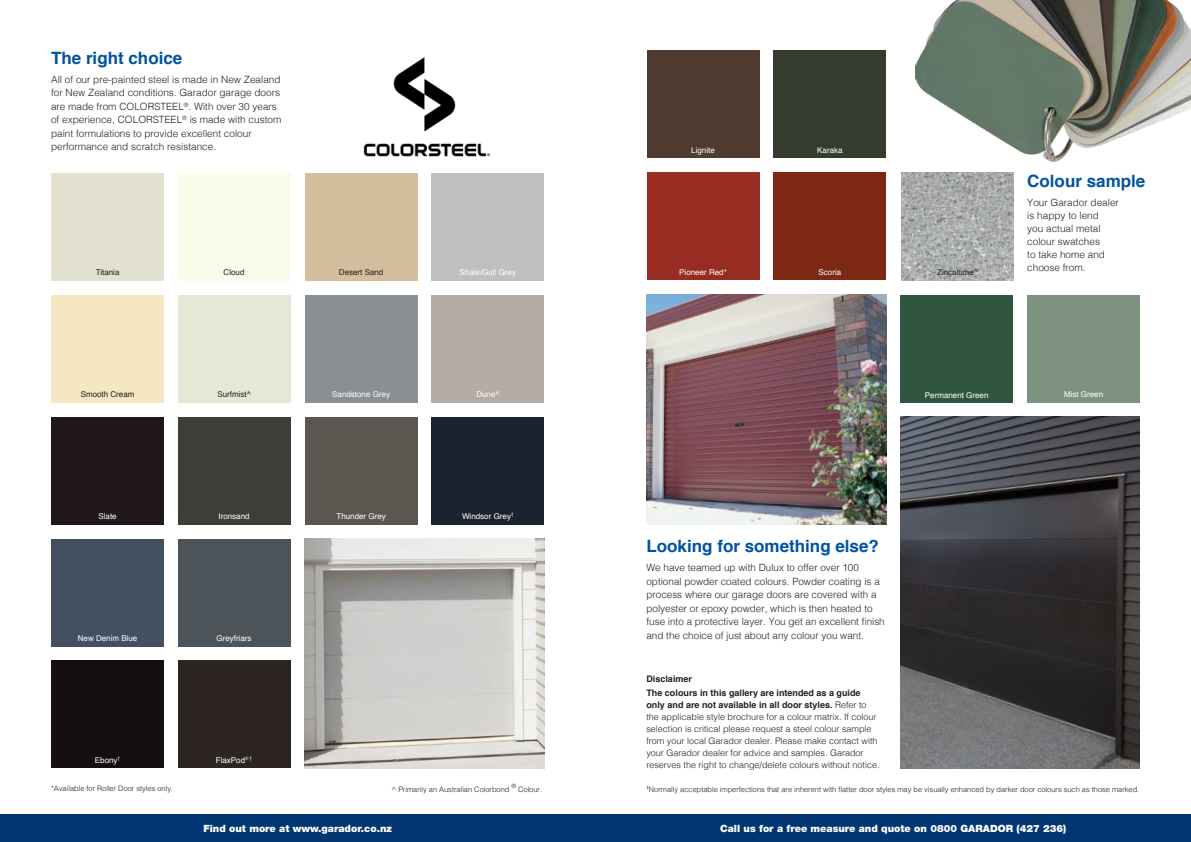
<style>
.page{position:relative;width:1191px;height:842px;background:#fff}
.page>*{position:absolute;margin:0;border:0;box-sizing:border-box;transform-origin:0 0}
.t1{font:700 17px "Helvetica";color:#0153a0}
.t2{font:300 10px/13.5px "Helvetica";color:#231f20}
.t3{font:900 10px "Helvetica Neue";color:#fff}
.t4{font:300 9px/12px "Helvetica";color:#231f20}
.t5{font:700 9px "Helvetica";color:#231f20}
.t6{font:8px "Helvetica";color:#fff}
.t7{font:8px "Helvetica";color:#231f20}
.t8{font:300 7.5px "Helvetica";color:#231f20}
.s1{font-weight:700}
</style>
<div class="page">
<img style="left:305px;top:539px;width:239px;height:229px">
<div style="left:1027px;top:295px;width:113px;height:108px;background:#7e937f"></div>
<div style="left:178px;top:173px;width:112px;height:108px;background:#f9fbeb"></div>
<div style="left:900px;top:295px;width:113px;height:108px;background:#315640"></div>
<img style="left:915px;top:0;width:276px;height:162px">
<img style="left:901px;top:173px;width:112px;height:107px">
<div style="left:51px;top:173px;width:113px;height:108px;background:#e2e1d0"></div>
<div style="left:178px;top:295px;width:112px;height:107px;background:#e7e7d8"></div>
<div style="left:431px;top:173px;width:113px;height:108px;background:#bdc0bd"></div>
<div style="left:305px;top:295px;width:112px;height:107px;background:#898f93"></div>
<div style="left:431px;top:295px;width:113px;height:107px;background:#b4aca5"></div>
<div style="left:305px;top:173px;width:112px;height:108px;background:#d5be9d"></div>
<div style="left:51px;top:295px;width:113px;height:107px;background:#f5e7c2"></div>
<img style="left:646px;top:295px;width:240px;height:229px">
<img style="left:363px;top:57px;width:128px;height:100px">
<img style="left:900px;top:417px;width:240px;height:351px">
<div style="left:0;top:814px;width:1191px;height:28px;background:#013673"></div>
<div style="left:646px;top:173px;width:113px;height:107px;background:#962c22"></div>
<div style="left:773px;top:173px;width:113px;height:107px;background:#7d2815"></div>
<div style="left:51px;top:539px;width:113px;height:107px;background:#425062"></div>
<div style="left:178px;top:539px;width:112px;height:107px;background:#4c5459"></div>
<div style="left:773px;top:51px;width:113px;height:107px;background:#353c2e"></div>
<div style="left:178px;top:417px;width:112px;height:107px;background:#3e3d38"></div>
<div style="left:51px;top:417px;width:113px;height:107px;background:#231819"></div>
<div style="left:646px;top:51px;width:113px;height:107px;background:#503b31"></div>
<div style="left:305px;top:417px;width:112px;height:107px;background:#5a5750"></div>
<div style="left:431px;top:417px;width:113px;height:107px;background:#1b232e"></div>
<div style="left:51px;top:660px;width:113px;height:108px;background:#160f11"></div>
<div style="left:178px;top:660px;width:112px;height:108px;background:#2c2522"></div>
<p class="t1" style="left:51px;top:44px;width:133px">The right choice</p>
<p class="t2" style="left:51px;top:72px;width:232px">All of our pre-painted steel is made in New Zealand for New Zealand conditions. Garador garage doors are made from COLORSTEEL<sup>®</sup>. With over 30 years of experience, COLORSTEEL<sup>®</sup> is made with custom paint formulations to provide excellent colour performance and scratch resistance.</p>
<p class="t7" style="left:96px;top:266px;width:25px">Titania</p>
<p class="t7" style="left:81px;top:388px;width:55px">Smooth Cream</p>
<p class="t7" style="left:223px;top:266px;width:22px">Cloud</p>
<p class="t7" style="left:217px;top:388px;width:35px">Surfmist^</p>
<p class="t6" style="left:98px;top:510px;width:20px">Slate</p>
<p class="t6" style="left:218px;top:510px;width:33px">Ironsand</p>
<p class="t6" style="left:78px;top:632px;width:61px">New Denim Blue</p>
<p class="t6" style="left:216px;top:632px;width:37px">Greyfriars</p>
<p class="t6" style="left:95px;top:754px;width:27px">Ebony<sup>†</sup></p>
<p class="t6" style="left:216px;top:754px;width:38px">FlaxPod<sup>®</sup> <sup>†</sup></p>
<p class="t7" style="left:339px;top:266px;width:46px">Desert Sand</p>
<p class="t6" style="left:459px;top:266px;width:58px">Shale/Gull Grey</p>
<p class="t6" style="left:332px;top:388px;width:59px">Sandstone Grey</p>
<p class="t6" style="left:476px;top:388px;width:24px">Dune^</p>
<p class="t6" style="left:336px;top:510px;width:51px">Thunder Grey</p>
<p class="t6" style="left:462px;top:510px;width:53px">Windsor Grey<sup>†</sup></p>
<p class="t6" style="left:691px;top:144px;width:25px">Lignite</p>
<p class="t6" style="left:817px;top:144px;width:27px">Karaka</p>
<p class="t6" style="left:679px;top:266px;width:49px">Pioneer Red*</p>
<p class="t6" style="left:818px;top:266px;width:24px">Scoria</p>
<p class="t7" style="left:937px;top:266px;width:42px">Zincalume<sup>®</sup></p>
<p class="t1" style="left:1027px;top:167px;width:120px">Colour sample</p>
<p class="t2" style="left:1027px;top:195px;width:93px;line-height:13px">Your Garador dealer is happy to lend<br>you actual metal colour swatches<br>to take home and choose from.</p>
<p class="t6" style="left:925px;top:389px;width:65px">Permanent Green</p>
<p class="t6" style="left:1064px;top:388px;width:41px">Mist Green</p>
<p class="t1" style="left:646px;top:532px;width:234px">Looking for something else?</p>
<p class="t2" style="left:646px;top:560px;width:240px">We have teamed up with Dulux to offer over 100 optional powder coated colours. Powder coating is a process where our garage doors are covered with a polyester or epoxy powder, which is then heated to fuse into a protective layer. You get an excellent finish and the choice of just about any colour you want.</p>
<p class="t5" style="left:646px;top:672px;width:47px">Disclaimer</p>
<p class="t4" style="left:646px;top:686px;width:235px"><span class="s1">The colours in this gallery are intended as a guide only and are not available in all door styles.</span> Refer to the applicable style brochure for a colour matrix. If colour selection is critical please request a steel colour sample from your local Garador dealer. Please make contact with your Garador dealer for advice and samples. Garador reserves the right to change/delete colours without notice.</p>
<p class="t8" style="left:51px;top:782px;width:124px">*Available for Roller Door styles only.</p>
<p class="t8" style="left:391px;top:782px;width:152px">^ Primarily an Australian Colorbond <sup>®</sup> Colour.</p>
<p class="t8" style="left:646px;top:782px;width:494px"><sup>†</sup>Normally acceptable imperfections that are inherent with flatter door styles may be visually enhanced by darker door colours such as those marked.</p>
<p class="t3" style="left:203px;top:822px;width:190px">Find out more at www.garador.co.nz</p>
<p class="t3" style="left:720px;top:822px;width:347px">Call us for a free measure and quote on 0800 GARADOR (427 236)</p>
</div>
